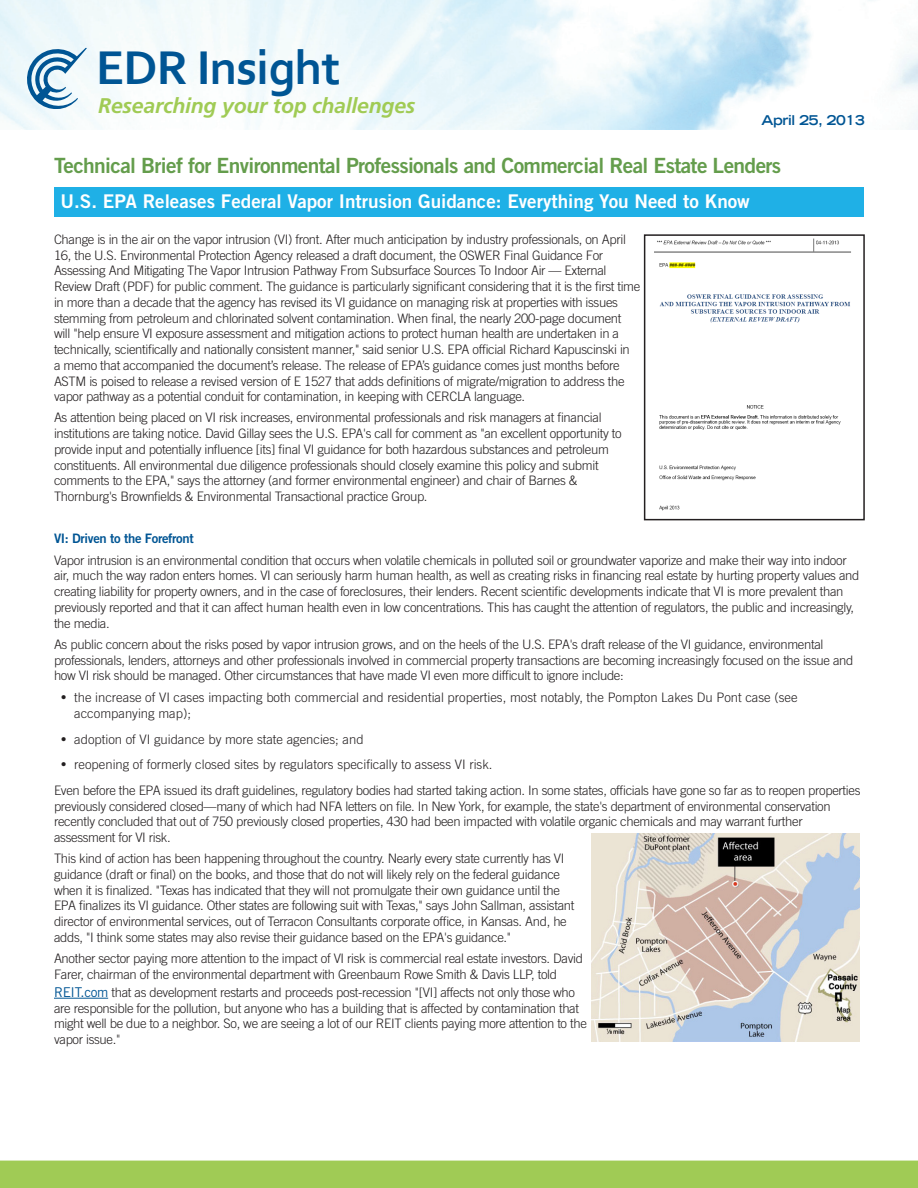
<style>
.page{position:relative;width:918px;height:1188px;background:#fff}
.page>*{position:absolute;margin:0;border:0;box-sizing:border-box;transform-origin:0 0}
.t1{font:700 49.5px "Corbel";letter-spacing:-.015em;color:#005594}
.t2{font:italic 700 21.3px "Frutiger LT Std";letter-spacing:-.01em;color:#a0cb55}
.SUBHEAD{font:21px "Trade Gothic LT Std Bd 2";letter-spacing:-.03em;color:#649d4c}
.HEAD{font:18.9px "Trade Gothic LT Std Bd 2";color:#fff}
.t3{font:17.85px "Myriad";color:#005594}
.t4{font:700 expanded 13.5px "Trade Gothic LT Std";letter-spacing:-.025em;color:#005594}
.body{font:300 13.05px/15.8px "Trade Gothic LT Std";letter-spacing:-.025em;color:#231f20}
.body-2{font:300 13.05px/16px "Trade Gothic LT Std";color:#231f20}
.body-3{font:13.05px "Trade Gothic LT Std Bd 2";letter-spacing:-.025em;color:#005594}
.s1{font-weight:400;font-size:13.5px;color:#005594}
</style>
<div class="page">
<div style="left:0;top:1161px;width:918px;height:27px;background:#a0cb55"></div>
<svg style="left:27px;top:48px;width:60px;height:61px"></svg>
<div style="left:54px;top:187px;width:810px;height:30px;background:#1fb0e6"></div>
<hr style="left:54px;top:998px;width:54px;height:1px;background:#005594">
<img style="left:592px;top:834px;width:267px;height:208px">
<img style="left:654px;top:238px;width:197px;height:273px">
<div style="left:644px;top:234px;width:221px;height:286px;border:2px solid #231f20"></div>
<p class="t1" style="left:96px;top:37px;width:246px">EDR Insight</p>
<p class="t3" style="left:134px;top:68px;width:11px">®</p>
<p class="t2" style="left:98px;top:93px;width:319px">Researching your top challenges</p>
<p class="t4" style="left:761px;top:111px;width:105px">April 25, 2013</p>
<p class="SUBHEAD" style="left:54px;top:152px;width:729px">Technical Brief for Environmental Professionals and Commercial Real Estate Lenders</p>
<p class="HEAD" style="left:60px;top:189px;width:691px">U.S. EPA Releases Federal Vapor Intrusion Guidance: Everything You Need to Know</p>
<p class="body" style="left:54px;top:231px;width:588px">Change is in the air on the vapor intrusion (VI) front. After much anticipation by industry professionals, on April 16, the U.S. Environmental Protection Agency released a draft document, the OSWER Final Guidance For Assessing And Mitigating The Vapor Intrusion Pathway From Subsurface Sources To Indoor Air — External Review Draft (PDF) for public comment. The guidance is particularly significant considering that it is the first time in more than a decade that the agency has revised its VI guidance on managing risk at properties with issues stemming from petroleum and chlorinated solvent contamination. When final, the nearly 200-page document will "help ensure VI exposure assessment and mitigation actions to protect human health are undertaken in a technically, scientifically and nationally consistent manner," said senior U.S. EPA official Richard Kapuscinski in<br>a memo that accompanied the document’s release. The release of EPA’s guidance comes just months before ASTM is poised to release a revised version of E 1527 that adds definitions of migrate/migration to address the vapor pathway as a potential conduit for contamination, in keeping with CERCLA language.</p>
<p class="body" style="left:54px;top:410px;width:569px">As attention being placed on VI risk increases, environmental professionals and risk managers at financial institutions are taking notice. David Gillay sees the U.S. EPA's call for comment as "an excellent opportunity to provide input and potentially influence [its] final VI guidance for both hazardous substances and petroleum constituents. All environmental due diligence professionals should closely examine this policy and submit comments to the EPA," says the attorney (and former environmental engineer) and chair of Barnes &amp; Thornburg's Brownfields &amp; Environmental Transactional practice Group.</p>
<p class="body-3" style="left:54px;top:531px;width:141px">VI: Driven to the Forefront</p>
<p class="body" style="left:54px;top:552px;width:807px">Vapor intrusion is an environmental condition that occurs when volatile chemicals in polluted soil or groundwater vaporize and make their way into indoor air, much the way radon enters homes. VI can seriously harm human health, as well as creating risks in financing real estate by hurting property values and creating liability for property owners, and in the case of foreclosures, their lenders. Recent scientific developments indicate that VI is more prevalent than previously reported and that it can affect human health even in low concentrations. This has caught the attention of regulators, the public and increasingly, the media.</p>
<p class="body" style="left:54px;top:636px;width:801px">As public concern about the risks posed by vapor intrusion grows, and on the heels of the U.S. EPA's draft release of the VI guidance, environmental professionals, lenders, attorneys and other professionals involved in commercial property transactions are becoming increasingly focused on the issue and how VI risk should be managed. Other circumstances that have made VI even more difficult to ignore include:</p>
<p class="body-2" style="left:74px;top:689px;width:725px">the increase of VI cases impacting both commercial and residential properties, most notably, the Pompton Lakes Du Pont case (see accompanying map);</p>
<p class="body-2" style="left:74px;top:731px;width:291px">adoption of VI guidance by more state agencies; and</p>
<p class="body-2" style="left:74px;top:756px;width:420px">reopening of formerly closed sites by regulators specifically to assess VI risk.</p>
<p class="body" style="left:54px;top:782px;width:808px">Even before the EPA issued its draft guidelines, regulatory bodies had started taking action. In some states, officials have gone so far as to reopen properties previously considered closed—many of which had NFA letters on file. In New York, for example, the state's department of environmental conservation recently concluded that out of 750 previously closed properties, 430 had been impacted with volatile organic chemicals and may warrant further assessment for VI risk.</p>
<p class="body" style="left:54px;top:851px;width:522px">This kind of action has been happening throughout the country. Nearly every state currently has VI guidance (draft or final) on the books, and those that do not will likely rely on the federal guidance when it is finalized. "Texas has indicated that they will not promulgate their own guidance until the EPA finalizes its VI guidance. Other states are following suit with Texas," says John Sallman, assistant director of environmental services, out of Terracon Consultants corporate office, in Kansas. And, he adds, "I think some states may also revise their guidance based on the EPA's guidance."</p>
<p class="body" style="left:54px;top:950px;width:531px">Another sector paying more attention to the impact of VI risk is commercial real estate investors. David<br>Farer, chairman of the environmental department with Greenbaum Rowe Smith &amp; Davis LLP, told</p>
<p class="body" style="left:54px;top:984px;width:534px"><span class="s1">REIT.com</span> that as development restarts and proceeds post-recession "[VI] affects not only those who are responsible for the pollution, but anyone who has a building that is affected by contamination that might well be due to a neighbor. So, we are seeing a lot of our REIT clients paying more attention to the vapor issue."</p>
</div>
